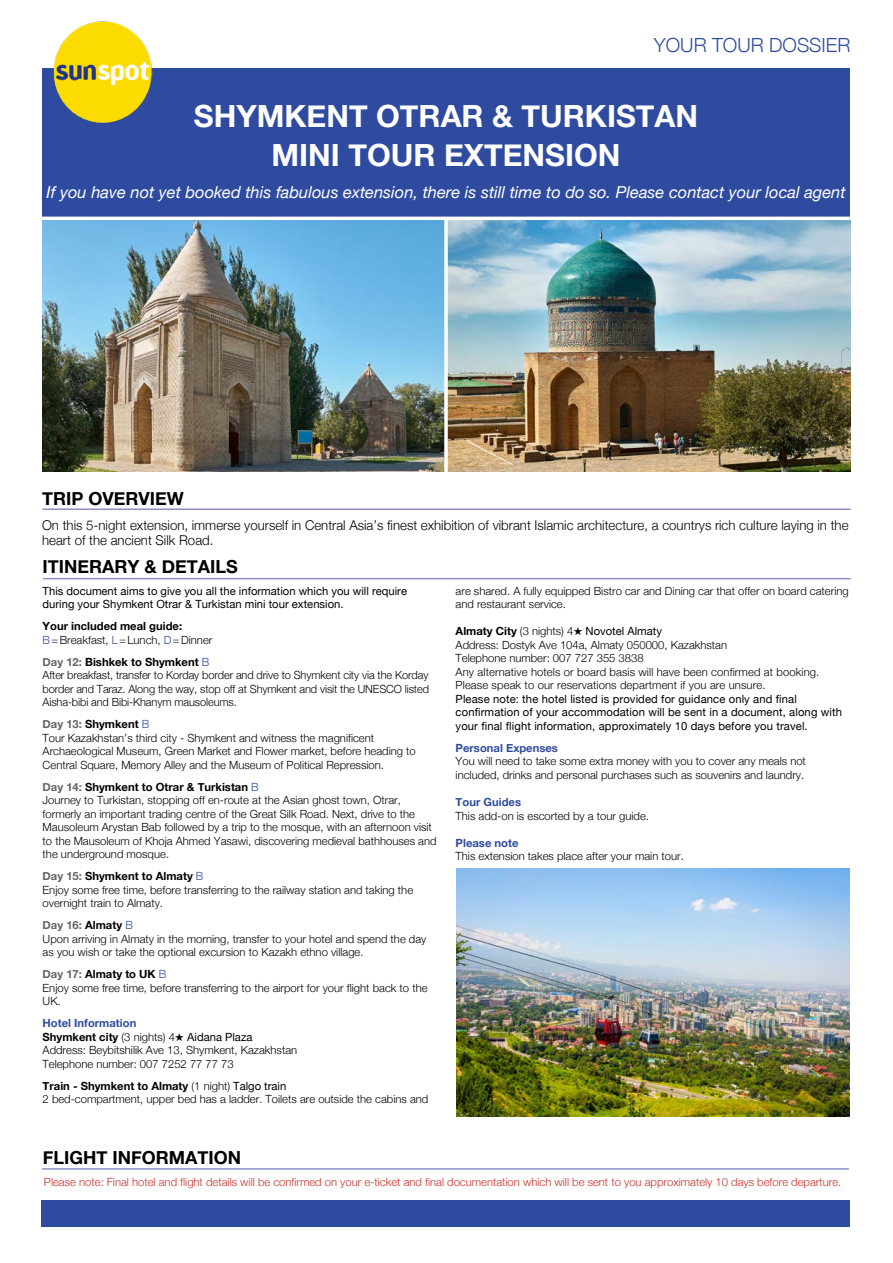
<style>
.page{position:relative;width:893px;height:1263px;background:#fff}
.page>*{position:absolute;margin:0;border:0;box-sizing:border-box;transform-origin:0 0}
.t1{font:700 30.6px "Helvetica Neue";color:#fff}
.t2{font:300 19.5px "Helvetica Neue";color:#2f4ba0}
.t3{font:700 18px "Helvetica Neue";color:#000}
.t4{font:italic 16.5px "Helvetica Neue";color:#fff}
.t5{font:300 13.5px/15px "Helvetica Neue";color:#000}
.t6{font:300 11.25px/13.5px "Helvetica Neue";color:#000}
.t7{font:11.25px/13.5px "Helvetica Neue";letter-spacing:.01em;color:#000}
.t8{font:300 11.25px "Helvetica Neue";color:#c7312b}
.t9{font:700 11.25px "Helvetica Neue";color:#2f4ba0}
.s1{font-weight:700}
.s2{color:#2f4ba0}
.s3{font-weight:700;color:#636466}
.s4{font-weight:700;color:#2f4ba0}
.s5{font-weight:400}
</style>
<div class="page">
<hr style="left:43px;top:578px;width:808px;height:1px;background:#8d90c7">
<hr style="left:43px;top:508px;width:807px;height:2px;background:#8d90c7">
<hr style="left:42px;top:1168px;width:807px;height:2px;background:#8d90c7">
<div style="left:42px;top:1200px;width:808px;height:26px;background:#2f4ba0"></div>
<div style="left:42px;top:69px;width:808px;height:150px;background:#2f4ba0"></div>
<hr style="left:35px;top:217px;width:817px;height:3px;background:#fff">
<img style="left:43px;top:221px;width:401px;height:251px">
<img style="left:448px;top:221px;width:403px;height:251px">
<img style="left:456px;top:868px;width:394px;height:248px">
<img style="left:53px;top:21px;width:100px;height:102px">
<h2 class="t2" style="left:654px;top:30px;width:198px">YOUR TOUR DOSSIER</h2>
<h1 class="t1" style="left:194px;top:92px;width:506px">SHYMKENT OTRAR &amp; TURKISTAN</h1>
<h1 class="t1" style="left:272px;top:131px;width:350px">MINI TOUR EXTENSION</h1>
<h3 class="t4" style="left:46px;top:180px;width:801px">If you have not yet booked this fabulous extension, there is still time to do so. Please contact your local agent</h3>
<h3 class="t3" style="left:42px;top:485px;width:143px">TRIP OVERVIEW</h3>
<p class="t5" style="left:42px;top:517px;width:808px">On this 5-night extension, immerse yourself in Central Asia’s finest exhibition of vibrant Islamic architecture, a countrys rich culture laying in the heart of the ancient Silk Road.</p>
<h3 class="t3" style="left:43px;top:553px;width:197px">ITINERARY &amp; DETAILS</h3>
<p class="t7" style="left:43px;top:585px;width:366px">This document aims to give you all the information which you will require during your Shymkent Otrar &amp; Turkistan mini tour extension.</p>
<p class="t6" style="left:43px;top:619px;width:171px"><span class="s1">Your included meal guide:<br></span><span class="s2">B</span>=Breakfast, <span class="s2">L</span>=Lunch, <span class="s2">D</span>=Dinner</p>
<p class="t6" style="left:43px;top:654px;width:388px"><span class="s3">Day 12:</span> <span class="s1">Bishkek to Shymkent</span> <span class="s2">B<br></span>After breakfast, transfer to Korday border and drive to Shymkent city via the Korday border and Taraz. Along the way, stop off at Shymkent and visit the UNESCO listed Aisha-bibi and Bibi-Khanym mausoleums.</p>
<p class="t6" style="left:43px;top:717px;width:375px"><span class="s3">Day 13:</span> <span class="s1">Shymkent</span> <span class="s2">B<br></span>Tour Kazakhstan’s third city - Shymkent and witness the magnificent Archaeological Museum, Green Market and Flower market, before heading to Central Square, Memory Alley and the Museum of Political Repression.</p>
<p class="t6" style="left:43px;top:779px;width:395px"><span class="s3">Day 14:</span> <span class="s1">Shymkent to Otrar &amp; Turkistan</span> <span class="s2">B<br></span>Journey to Turkistan, stopping off en-route at the Asian ghost town, Otrar, formerly an important trading centre of the Great Silk Road. Next, drive to the Mausoleum Arystan Bab followed by a trip to the mosque, with an afternoon visit to the Mausoleum of Khoja Ahmed Yasawi, discovering medieval bathhouses and the underground mosque.</p>
<p class="t6" style="left:43px;top:869px;width:372px"><span class="s3">Day 15:</span> <span class="s1">Shymkent to Almaty</span> <span class="s2">B<br></span>Enjoy some free time, before transferring to the railway station and taking the overnight train to Almaty.</p>
<p class="t6" style="left:43px;top:918px;width:385px"><span class="s3">Day 16:</span> <span class="s1">Almaty</span> <span class="s2">B<br></span>Upon arriving in Almaty in the morning, transfer to your hotel and spend the day as you wish or take the optional excursion to Kazakh ethno village.</p>
<p class="t6" style="left:43px;top:967px;width:386px"><span class="s3">Day 17:</span> <span class="s1">Almaty to UK</span> <span class="s2">B<br></span>Enjoy some free time, before transferring to the airport for your flight back to the<br>UK.</p>
<p class="t6" style="left:43px;top:1016px;width:256px"><span class="s4">Hotel Information<br></span><span class="s1">Shymkent city</span> (3 nights) 4★ <span class="s5">Aidana Plaza </span>Address: Beybitshilik Ave 13, Shymkent, Kazakhstan Telephone number: 007 7252 77 77 73</p>
<p class="t6" style="left:43px;top:1078px;width:387px"><span class="s1">Train - Shymkent to Almaty</span> (1 night) <span class="s5">Talgo train<br></span>2 bed-compartment, upper bed has a ladder. Toilets are outside the cabins and</p>
<h3 class="t3" style="left:43px;top:1143px;width:200px">FLIGHT INFORMATION</h3>
<p class="t6" style="left:456px;top:583px;width:395px">are shared. A fully equipped Bistro car and Dining car that offer on board catering and restaurant service.</p>
<p class="t6" style="left:456px;top:624px;width:365px"><span class="s1">Almaty City</span> (3 nights) 4★ <span class="s5">Novotel Almaty<br></span>Address: Dostyk Ave 104a, Almaty 050000, Kazakhstan<br>Telephone number: 007 727 355 3838<br>Any alternative hotels or board basis will have been confirmed at booking.<br>Please speak to our reservations department if you are unsure.</p>
<p class="t7" style="left:456px;top:693px;width:388px">Please note: the hotel listed is provided for guidance only and final confirmation of your accommodation will be sent in a document, along with your final flight information, approximately 10 days before you travel.</p>
<p class="t9" style="left:456px;top:739px;width:104px">Personal Expenses</p>
<p class="t6" style="left:456px;top:754px;width:352px">You will need to take some extra money with you to cover any meals not included, drinks and personal purchases such as souvenirs and laundry.</p>
<p class="t9" style="left:456px;top:793px;width:67px">Tour Guides</p>
<p class="t6" style="left:456px;top:808px;width:195px">This add-on is escorted by a tour guide.</p>
<p class="t9" style="left:456px;top:834px;width:64px">Please note</p>
<p class="t6" style="left:456px;top:849px;width:230px">This extension takes place after your main tour.</p>
<p class="t8" style="left:44px;top:1173px;width:799px">Please note: Final hotel and flight details will be confirmed on your e-ticket and final documentation which will be sent to you approximately 10 days before departure.</p>
</div>
